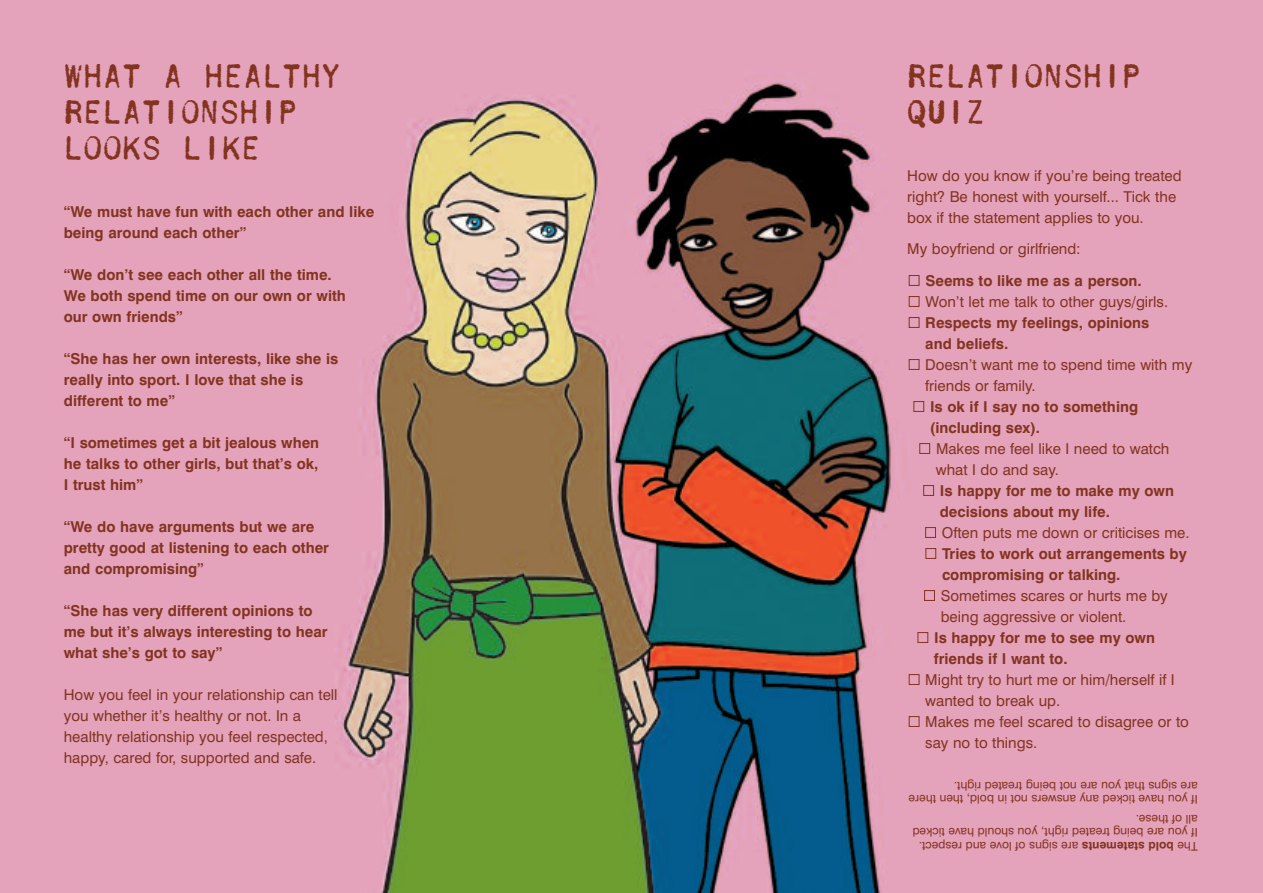
<style>
.page{position:relative;width:1263px;height:893px;background:#fff}
.page>*{position:absolute;margin:0;border:0;box-sizing:border-box;transform-origin:0 0}
.t1{font:30px/36px "Cablegram Urgent";color:#823420}
.t2{font:700 15px/21px "Swiss 721 BT";color:#823420}
.t3{font:15px/21px "Swiss 721 BT";color:#823420}
.t4{font:12px/13.5px "Swiss 721 BT";color:#823420}
.s1{font-weight:700}
</style>
<div class="page">
<img style="left:0;top:0;width:1263px;height:893px">
<div style="left:909px;top:716px;width:10px;height:11px;border:1px solid #823420"></div>
<div style="left:909px;top:674px;width:10px;height:11px;border:1px solid #823420"></div>
<div style="left:917px;top:632px;width:11px;height:11px;border:1px solid #823420"></div>
<div style="left:924px;top:590px;width:11px;height:11px;border:1px solid #823420"></div>
<div style="left:925px;top:548px;width:11px;height:11px;border:1px solid #823420"></div>
<div style="left:925px;top:527px;width:11px;height:11px;border:1px solid #823420"></div>
<div style="left:923px;top:485px;width:11px;height:11px;border:1px solid #823420"></div>
<div style="left:919px;top:443px;width:11px;height:11px;border:1px solid #823420"></div>
<div style="left:913px;top:401px;width:11px;height:11px;border:1px solid #823420"></div>
<div style="left:909px;top:359px;width:10px;height:11px;border:1px solid #823420"></div>
<div style="left:909px;top:317px;width:10px;height:11px;border:1px solid #823420"></div>
<div style="left:909px;top:296px;width:10px;height:11px;border:1px solid #823420"></div>
<div style="left:909px;top:275px;width:10px;height:11px;border:1px solid #823420"></div>
<h1 class="t1" style="left:64px;top:59px;width:278px">WHAT A HEALTHY<br>RELATIONSHIP<br>LOOKS LIKE</h1>
<p class="t2" style="left:64px;top:202px;width:312px">“We must have fun with each other and like being around each other”</p>
<p class="t2" style="left:64px;top:265px;width:284px">“We don’t see each other all the time.<br>We both spend time on our own or with our own friends”</p>
<p class="t2" style="left:64px;top:349px;width:276px">“She has her own interests, like she is really into sport. I love that she is different to me”</p>
<p class="t2" style="left:64px;top:433px;width:257px;text-align:justify">“I sometimes get a bit jealous when he talks to other girls, but that’s ok, I trust him”</p>
<p class="t2" style="left:64px;top:517px;width:267px">“We do have arguments but we are pretty good at listening to each other and compromising”</p>
<p class="t2" style="left:64px;top:601px;width:265px">“She has very different opinions to me but it’s always interesting to hear what she’s got to say”</p>
<p class="t3" style="left:64px;top:685px;width:275px">How you feel in your relationship can tell you whether it’s healthy or not. In a healthy relationship you feel respected, happy, cared for, supported and safe.</p>
<h1 class="t1" style="left:907px;top:59px;width:235px">RELATIONSHIP<br>QUIZ</h1>
<p class="t3" style="left:907px;top:166px;width:276px">How do you know if you’re being treated right? Be honest with yourself... Tick the box if the statement applies to you.</p>
<p class="t3" style="left:907px;top:240px;width:175px">My boyfriend or girlfriend:</p>
<p class="t2" style="left:925px;top:271px;width:218px">Seems to like me as a person.</p>
<p class="t3" style="left:925px;top:292px;width:244px">Won’t let me talk to other guys/girls.</p>
<p class="t2" style="left:925px;top:313px;width:226px">Respects my feelings, opinions and beliefs.</p>
<p class="t3" style="left:925px;top:355px;width:269px">Doesn’t want me to spend time with my friends or family.</p>
<p class="t2" style="left:930px;top:397px;width:210px">Is ok if I say no to something (including sex).</p>
<p class="t3" style="left:936px;top:439px;width:235px">Makes me feel like I need to watch what I do and say.</p>
<p class="t2" style="left:940px;top:481px;width:236px">Is happy for me to make my own decisions about my life.</p>
<p class="t3" style="left:942px;top:523px;width:249px">Often puts me down or criticises me.</p>
<p class="t2" style="left:942px;top:544px;width:246px">Tries to work out arrangements by compromising or talking.</p>
<p class="t3" style="left:941px;top:586px;width:229px">Sometimes scares or hurts me by being aggressive or violent.</p>
<p class="t2" style="left:934px;top:628px;width:223px">Is happy for me to see my own friends if I want to.</p>
<p class="t3" style="left:925px;top:670px;width:265px">Might try to hurt me or him/herself if I wanted to break up.<br>Makes me feel scared to disagree or to say no to things.</p>
<p class="t4" style="left:1198px;top:805px;width:290px;rotate:-180deg">If you have ticked any answers not in bold, then there are signs that you are not being treated right.</p>
<p class="t4" style="left:1198px;top:852px;width:287px;rotate:-180deg">The <span class="s1">bold statements</span> are signs of love and respect.<br>If you are being treated right, you should have ticked all of these.</p>
</div>
